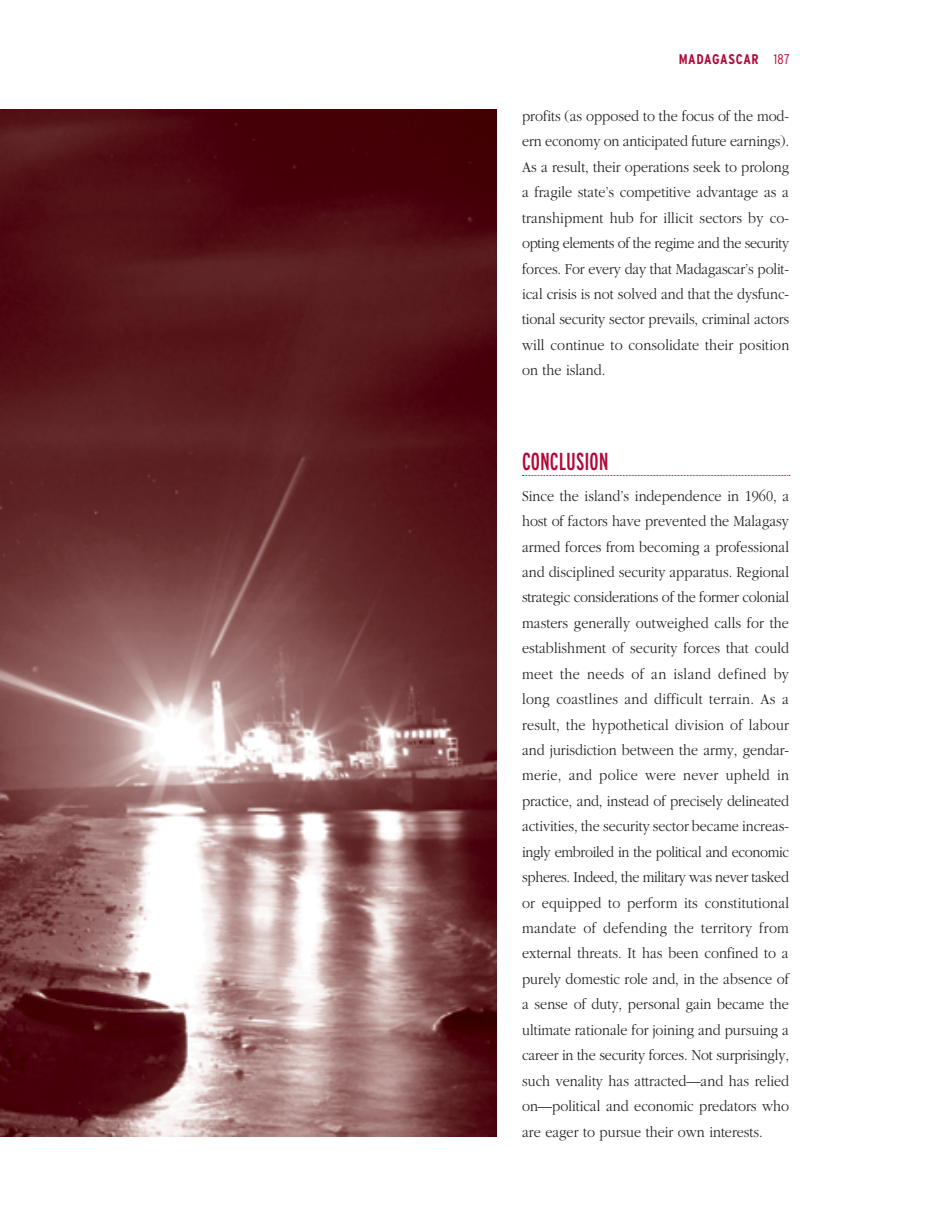
<style>
.page{position:relative;width:938px;height:1221px;background:#fff}
.page>*{position:absolute;margin:0;border:0;box-sizing:border-box;transform-origin:0 0}
.t1{font:extra-condensed 24.5px "Interstate";color:#b30738}
.t2{font:300 15.75px/25.4px "Garamond";color:#231f20;text-align:justify;scale:.9 1}
.t3{font:700 condensed 14px "Interstate";letter-spacing:.045em;color:#b30738}
.s1{font-weight:300}
</style>
<div class="page">
<img style="left:0;top:109px;width:496px;height:1027px">
<svg style="left:522px;top:475px;width:268px;height:1px"></svg>
<p class="t3" style="left:678px;top:53px;width:112px">MADAGASCAR <span class="s1">187</span></p>
<p class="t2" style="left:522px;top:105px;width:298px">profits (as opposed to the focus of the mod&shy;ern economy on anticipated future earnings).<br>As a result, their operations seek to prolong a fragile state’s competitive advantage as a transhipment hub for illicit sectors by co&shy;opting elements of the regime and the security forces. For every day that Madagascar’s polit&shy;ical crisis is not solved and that the dysfunc&shy;tional security sector prevails, criminal actors will continue to consolidate their position on the island.</p>
<h1 class="t1" style="left:522px;top:450px;width:88px">CONCLUSION</h1>
<p class="t2" style="left:522px;top:484px;width:298px">Since the island’s independence in 1960, a host of factors have prevented the Malagasy armed forces from becoming a professional and disciplined security apparatus. Regional strategic considerations of the former colonial masters generally outweighed calls for the establishment of security forces that could meet the needs of an island defined by long coastlines and difficult terrain. As a result, the hypothetical division of labour and jurisdiction between the army, gendar&shy;merie, and police were never upheld in practice, and, instead of precisely delineated activities, the security sector became increas&shy;ingly embroiled in the political and economic spheres. Indeed, the military was never tasked or equipped to perform its constitutional mandate of defending the territory from external threats. It has been confined to a purely domestic role and, in the absence of a sense of duty, personal gain became the ultimate rationale for joining and pursuing a career in the security forces. Not surprisingly, such venality has attracted—and has relied on—political and economic predators who are eager to pursue their own interests.</p>
</div>
